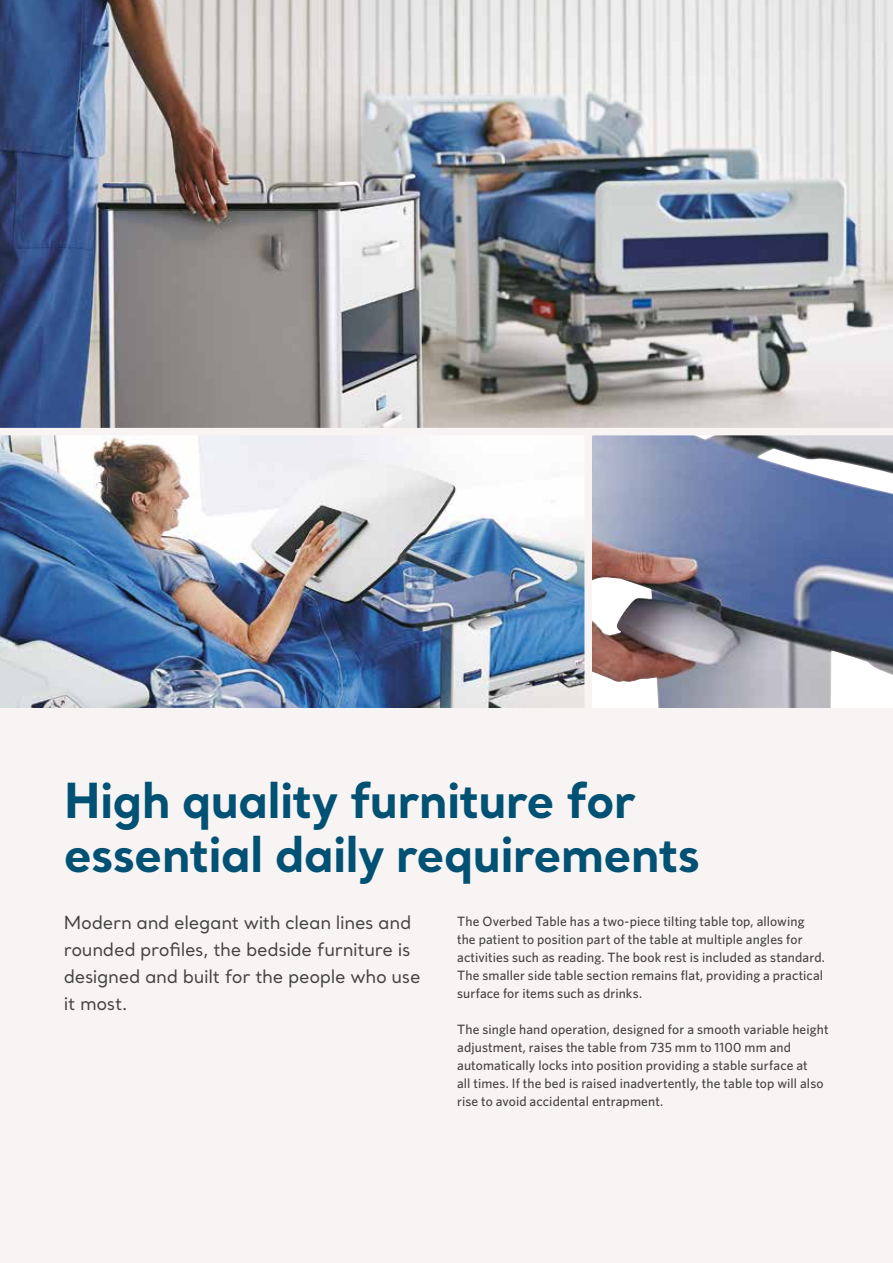
<style>
.page{position:relative;width:893px;height:1263px;background:#fff}
.page>*{position:absolute;margin:0;border:0;box-sizing:border-box;transform-origin:0 0}
.t1{font:700 48px/54px "Santral";letter-spacing:-.02em;color:#015174}
.t2{font:18px/27px "Santral";letter-spacing:-.02em;color:#434342}
.t3{font:500 13.5px/18px "Whitney";letter-spacing:.01em;color:#434342}
</style>
<div class="page">
<img style="left:0;top:435px;width:893px;height:273px">
<img style="left:0;top:0;width:893px;height:428px">
<div style="left:0;top:708px;width:893px;height:555px;background:#f7f4f3"></div>
<div style="left:0;top:428px;width:893px;height:7px;background:#f7f4f3"></div>
<div style="left:584px;top:429px;width:8px;height:296px;background:#f7f4f3"></div>
<h1 class="t1" style="left:64px;top:772px;width:638px">High quality furniture for essential daily requirements</h1>
<h2 class="t2" style="left:64px;top:908px;width:358px">Modern and elegant with clean lines and rounded profiles, the bedside furniture is designed and built for the people who use it most.</h2>
<p class="t3" style="left:457px;top:912px;width:369px">The Overbed Table has a two-piece tilting table top, allowing the patient to position part of the table at multiple angles for activities such as reading. The book rest is included as standard.<br>The smaller side table section remains flat, providing a practical surface for items such as drinks.</p>
<p class="t3" style="left:457px;top:1020px;width:373px">The single hand operation, designed for a smooth variable height adjustment, raises the table from 735 mm to 1100 mm and automatically locks into position providing a stable surface at<br>all times. If the bed is raised inadvertently, the table top will also rise to avoid accidental entrapment.</p>
</div>
